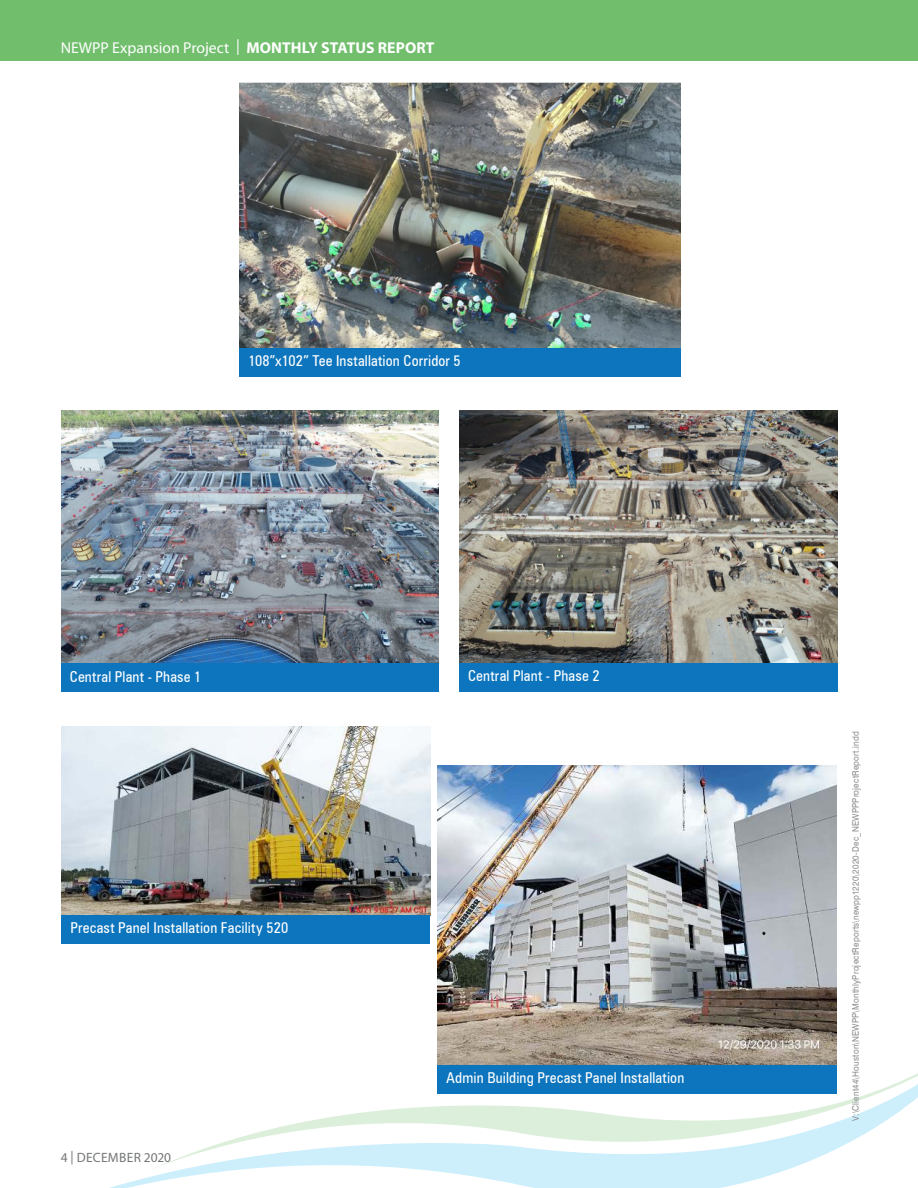
<style>
.page{position:relative;width:918px;height:1188px;background:#fff}
.page>*{position:absolute;margin:0;border:0;box-sizing:border-box;transform-origin:0 0}
.t1{font:15.75px "Myriad Pro";color:#fff}
.t2{font:condensed 15px "Zurich BT";letter-spacing:.01em;color:#fff}
.t3{font:13.5px "Myriad Pro";letter-spacing:.015em;color:#747678}
.t4{font:9px "Swiss 721 BT";letter-spacing:.025em;color:#898b8e;scale:.9 1}
.s1{font-weight:700}
</style>
<div class="page">
<svg style="left:110px;top:1172px;width:670px;height:16px"></svg>
<svg style="left:155px;top:1073px;width:763px;height:99px"></svg>
<div style="left:0;top:0;width:918px;height:60px;background:#71be6d"></div>
<img style="left:61px;top:411px;width:378px;height:253px">
<img style="left:459px;top:411px;width:378px;height:252px">
<img style="left:437px;top:765px;width:400px;height:300px">
<img style="left:239px;top:82px;width:442px;height:266px">
<img style="left:62px;top:727px;width:368px;height:188px">
<div style="left:459px;top:663px;width:378px;height:29px;background:#0d75bd"></div>
<div style="left:61px;top:663px;width:377px;height:29px;background:#0d75bd"></div>
<div style="left:62px;top:915px;width:368px;height:29px;background:#0d75bd"></div>
<div style="left:239px;top:348px;width:442px;height:29px;background:#0d75bd"></div>
<div style="left:437px;top:1065px;width:400px;height:28px;background:#0d75bd"></div>
<p class="t1" style="left:61px;top:41px;width:375px">NEWPP Expansion Project | <span class="s1">MONTHLY STATUS REPORT</span></p>
<p class="t2" style="left:248px;top:355px;width:214px">108”x102” Tee Installation Corridor 5</p>
<p class="t2" style="left:70px;top:670px;width:133px">Central Plant - Phase 1</p>
<p class="t2" style="left:468px;top:670px;width:133px">Central Plant - Phase 2</p>
<p class="t2" style="left:70px;top:922px;width:219px">Precast Panel Installation Facility 520</p>
<p class="t3" style="left:61px;top:1152px;width:112px">4 | DECEMBER 2020</p>
<p class="t2" style="left:446px;top:1072px;width:240px">Admin Building Precast Panel Installation</p>
<p class="t4" style="left:852px;top:1120px;width:434px;rotate:-90deg">V:\Client44\Houston\NEWPP\MonthlyProjectReports\newpp1220\2020-Dec_NEWPPProjectReport.indd</p>
</div>
